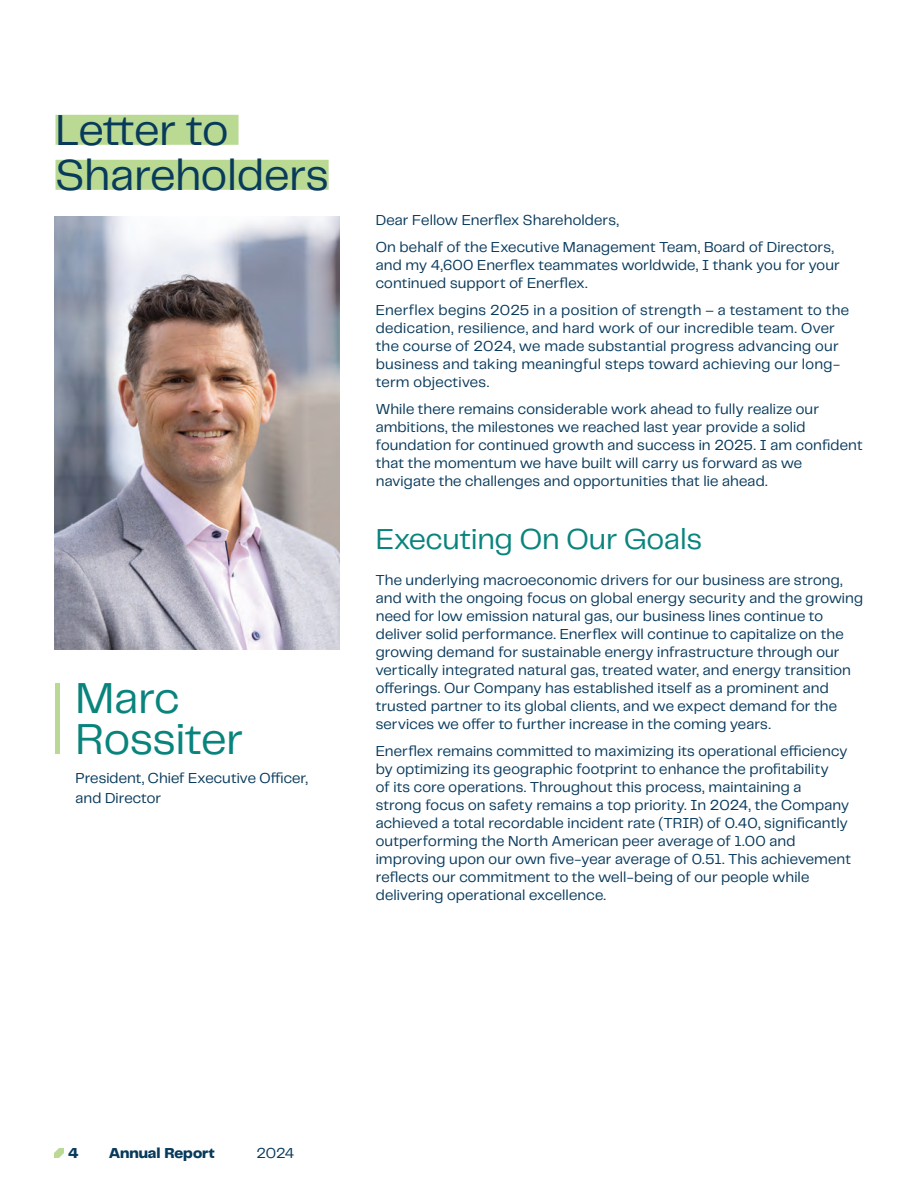
<style>
.page{position:relative;width:918px;height:1188px;background:#fff}
.page>*{position:absolute;margin:0;border:0;box-sizing:border-box;transform-origin:0 0}
.H1-Highlight{font:45px/45px "PP Telegraf";color:#083a5c}
.t1{font:45px/40.5px "PP Telegraf";color:#09847d}
.t2{font:30px "PP Telegraf";color:#09847d}
.Body__Left_justified{font:15px/18px "PP Telegraf";letter-spacing:.01em;color:#083a5c}
.Folio{font:15px/19.5px "PP Telegraf";letter-spacing:.005em;color:#083a5c}
.t3{font:800 15px "PP Telegraf";color:#083a5c}
</style>
<div class="page">
<img style="left:54px;top:217px;width:286px;height:433px">
<div style="left:56px;top:115px;width:183px;height:30px;background:#bada93"></div>
<div style="left:56px;top:160px;width:273px;height:30px;background:#bada93"></div>
<hr style="left:56px;top:683px;width:4px;height:71px;background:#bada93">
<svg style="left:54px;top:1148px;width:10px;height:10px"></svg>
<p class="H1-Highlight" style="left:56px;top:105px;width:275px">Letter to<br>Shareholders</p>
<p class="t1" style="left:76px;top:676px;width:169px">Marc<br>Rossiter</p>
<p class="Folio" style="left:76px;top:768px;width:234px">President, Chief Executive Officer, and Director</p>
<p class="Body__Left_justified" style="left:376px;top:210px;width:245px">Dear Fellow Enerflex Shareholders,</p>
<p class="Body__Left_justified" style="left:376px;top:237px;width:466px">On behalf of the Executive Management Team, Board of Directors, and my 4,600 Enerflex teammates worldwide, I thank you for your continued support of Enerflex.</p>
<p class="Body__Left_justified" style="left:376px;top:300px;width:475px">Enerflex begins 2025 in a position of strength – a testament to the dedication, resilience, and hard work of our incredible team. Over the course of 2024, we made substantial progress advancing our business and taking meaningful steps toward achieving our long&shy;term objectives.</p>
<p class="Body__Left_justified" style="left:376px;top:399px;width:489px">While there remains considerable work ahead to fully realize our ambitions, the milestones we reached last year provide a solid foundation for continued growth and success in 2025. I am confident that the momentum we have built will carry us forward as we navigate the challenges and opportunities that lie ahead.</p>
<h2 class="t2" style="left:376px;top:519px;width:328px">Executing On Our Goals</h2>
<p class="Body__Left_justified" style="left:376px;top:570px;width:489px">The underlying macroeconomic drivers for our business are strong, and with the ongoing focus on global energy security and the growing need for low emission natural gas, our business lines continue to deliver solid performance. Enerflex will continue to capitalize on the growing demand for sustainable energy infrastructure through our vertically integrated natural gas, treated water, and energy transition offerings. Our Company has established itself as a prominent and trusted partner to its global clients, and we expect demand for the services we offer to further increase in the coming years.</p>
<p class="Body__Left_justified" style="left:376px;top:741px;width:477px">Enerflex remains committed to maximizing its operational efficiency by optimizing its geographic footprint to enhance the profitability<br>of its core operations. Throughout this process, maintaining a<br>strong focus on safety remains a top priority. In 2024, the Company achieved a total recordable incident rate (TRIR) of 0.40, significantly outperforming the North American peer average of 1.00 and improving upon our own five-year average of 0.51. This achievement reflects our commitment to the well-being of our people while delivering operational excellence.</p>
<p class="t3" style="left:68px;top:1143px;width:12px">4</p>
<p class="t3" style="left:109px;top:1143px;width:107px">Annual Report</p>
<p class="Body__Left_justified" style="left:257px;top:1143px;width:39px">2024</p>
</div>
